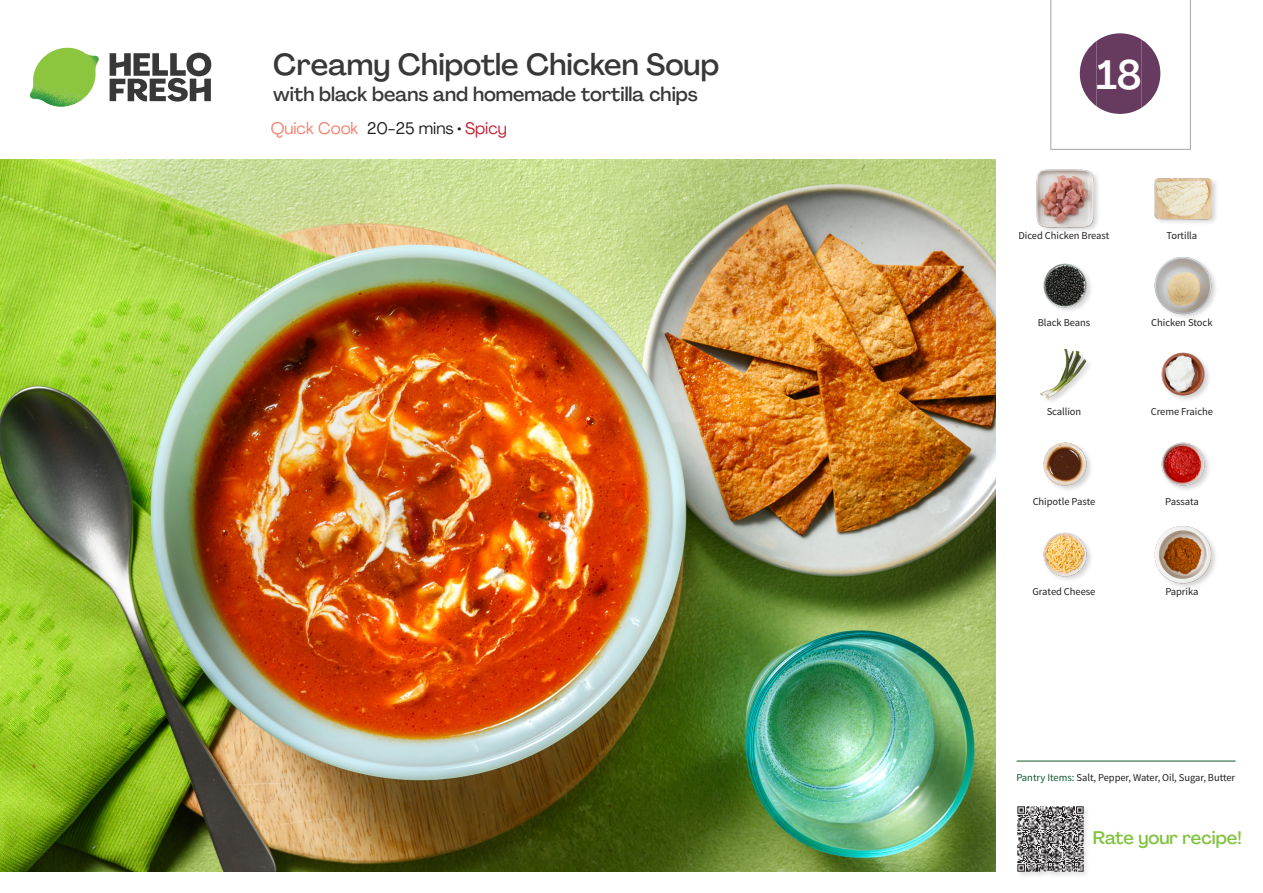
<style>
.page{position:relative;width:1263px;height:893px;background:#fff}
.page>*{position:absolute;margin:0;border:0;box-sizing:border-box;transform-origin:0 0}
._24_Recipe_Nr_Bag{font:500 40.5px "Agrandir";color:#fff}
._15_Titel_UK{font:500 30px "Agrandir";color:#383839}
._15_Titel_UK-2{font:500 19.5px "Agrandir";color:#383839}
.t1{font:500 18px "Agrandir";color:#81c340}
._02_Box_Type{font:16.5px "Agrandir";color:#231f20}
._18_FRONT_ingredients_UK{font:10.5px "Source Sans Pro";letter-spacing:-.005em;color:#231f20}
.t2{font:10.5px "Source Sans Variable";letter-spacing:-.005em;color:#231f20}
.s1{color:#f4806e}
.s2{color:#c31f31}
.s3{font-family:"Source Sans Pro";color:#0e572c}
</style>
<div class="page">
<svg style="left:110px;top:53px;width:101px;height:49px"></svg>
<img style="left:30px;top:48px;width:69px;height:59px">
<img style="left:0;top:159px;width:995px;height:713px">
<hr style="left:1016px;top:761px;width:219px;height:1px;background:#0e572c">
<div style="left:1016px;top:805px;width:74px;height:74px;background:#f9f9f9"></div>
<img style="left:1017px;top:806px;width:69px;height:69px">
<div style="left:1154px;top:177px;width:65px;height:49px;background:#231f20;opacity:.2"></div>
<img style="left:1154px;top:177px;width:58px;height:49px">
<div style="left:1035px;top:169px;width:66px;height:65px;background:#231f20;opacity:.2"></div>
<img style="left:1036px;top:170px;width:58px;height:57px">
<div style="left:1154px;top:256px;width:65px;height:65px;background:#231f20;opacity:.2"></div>
<img style="left:1154px;top:257px;width:58px;height:57px">
<img style="left:1043px;top:263px;width:48px;height:48px">
<img style="left:1161px;top:352px;width:48px;height:48px">
<img style="left:1040px;top:348px;width:50px;height:54px">
<img style="left:1161px;top:442px;width:48px;height:48px">
<img style="left:1043px;top:442px;width:48px;height:48px">
<div style="left:1154px;top:525px;width:64px;height:65px;background:#231f20;opacity:.2"></div>
<img style="left:1154px;top:526px;width:58px;height:57px">
<img style="left:1043px;top:532px;width:48px;height:48px">
<svg style="left:1050px;top:0;width:141px;height:150px"></svg>
<p class="_15_Titel_UK" style="left:273px;top:46px;width:447px">Creamy Chipotle Chicken Soup</p>
<p class="_15_Titel_UK-2" style="left:273px;top:82px;width:426px">with black beans and homemade tortilla chips</p>
<p class="_02_Box_Type" style="left:271px;top:118px;width:238px"><span class="s1">Quick Cook</span> 20-25 mins • <span class="s2">Spicy</span></p>
<p class="_24_Recipe_Nr_Bag" style="left:1096px;top:50px;width:46px">18</p>
<p class="_18_FRONT_ingredients_UK" style="left:1018px;top:229px;width:92px">Diced Chicken Breast</p>
<p class="_18_FRONT_ingredients_UK" style="left:1166px;top:229px;width:32px">Tortilla</p>
<p class="_18_FRONT_ingredients_UK" style="left:1038px;top:316px;width:54px">Black Beans</p>
<p class="_18_FRONT_ingredients_UK" style="left:1151px;top:316px;width:63px">Chicken Stock</p>
<p class="_18_FRONT_ingredients_UK" style="left:1047px;top:405px;width:36px">Scallion</p>
<p class="_18_FRONT_ingredients_UK" style="left:1151px;top:405px;width:64px">Creme Fraiche</p>
<p class="_18_FRONT_ingredients_UK" style="left:1033px;top:495px;width:64px">Chipotle Paste</p>
<p class="_18_FRONT_ingredients_UK" style="left:1165px;top:495px;width:35px">Passata</p>
<p class="_18_FRONT_ingredients_UK" style="left:1032px;top:585px;width:64px">Grated Cheese</p>
<p class="_18_FRONT_ingredients_UK" style="left:1165px;top:585px;width:35px">Paprika</p>
<p class="t2" style="left:1016px;top:771px;width:220px"><span class="s3">Pantry Items:</span> Salt, Pepper, Water, Oil, Sugar, Butter</p>
<h3 class="t1" style="left:1093px;top:827px;width:150px">Rate your recipe!</h3>
</div>
